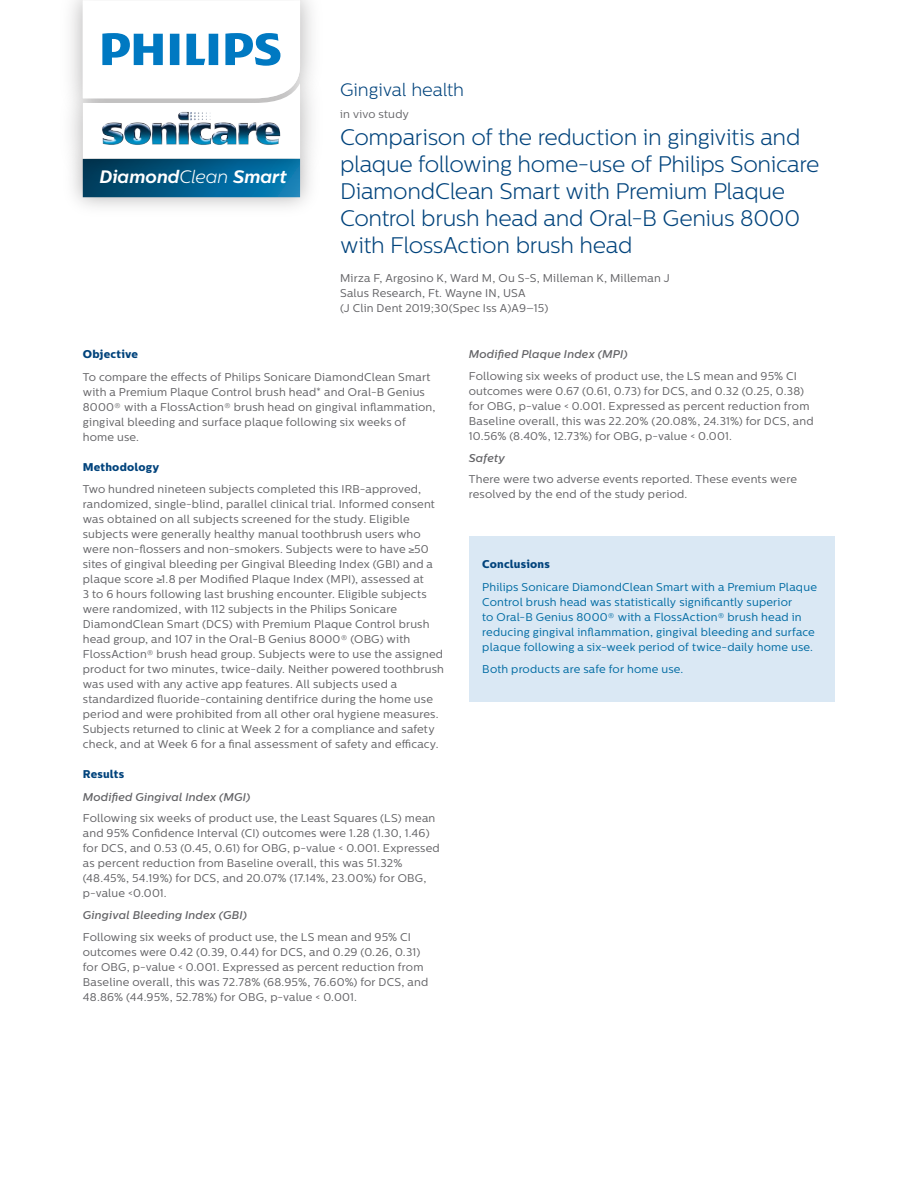
<style>
.page{position:relative;width:918px;height:1188px;background:#fff}
.page>*{position:absolute;margin:0;border:0;box-sizing:border-box;transform-origin:0 0}
._05_Main_Heading_Sma{font:300 22.5px/27px "Centrale Sans";letter-spacing:-.015em;color:#01437c}
._01_Body_Copy{font:italic 700 18px "Centrale Sans";color:#fff}
._03_Introduction{font:300 18px "Centrale Sans";letter-spacing:-.005em;color:#01437c}
._01_Body_Copy-2{font:11.25px/15px "Centrale Sans";letter-spacing:.015em;color:#636366}
._02_Body_Heading{font:11.25px/15px "Centrale Sans";letter-spacing:.015em;color:#006ba3}
._01_Body_Copy-3{font:italic 500 11.25px "Centrale Sans";letter-spacing:.02em;color:#636366}
._01_Body_Copy-4{font:11.25px "Centrale Sans";letter-spacing:.015em;color:#006ba3}
._02_Body_Heading-2{font:800 11.25px "Centrale Sans";letter-spacing:.015em;color:#01437c}
._01_Body_Copy-5{font:11.25px "Centrale Sans";letter-spacing:.015em;color:#636366}
.s1{font-weight:300}
.s2{font-weight:800;color:#01437c}
</style>
<div class="page">
<div style="left:470px;top:536px;width:365px;height:165px;background:#dae8f4"></div>
<img style="left:74px;top:189px;width:235px;height:18px">
<img style="left:71px;top:0;width:241px;height:53px">
<img style="left:71px;top:53px;width:241px;height:136px">
<svg style="left:83px;top:0;width:217px;height:197px"></svg>
<img style="left:178px;top:112px;width:78px;height:33px">
<p class="_01_Body_Copy" style="left:99px;top:166px;width:189px">Diamond<span class="s1">Clean</span> Smart</p>
<p class="_03_Introduction" style="left:340px;top:80px;width:125px">Gingival health</p>
<p class="_01_Body_Copy-5" style="left:340px;top:108px;width:70px">in vivo study</p>
<p class="_05_Main_Heading_Sma" style="left:340px;top:124px;width:481px">Comparison of the reduction in gingivitis and plaque following home-use of Philips Sonicare DiamondClean Smart with Premium Plaque Control brush head and Oral-B Genius 8000 with FlossAction brush head</p>
<p class="_01_Body_Copy-2" style="left:340px;top:270px;width:331px">Mirza F, Argosino K, Ward M, Ou S-S, Milleman K, Milleman J<br>Salus Research, Ft. Wayne IN, USA<br>(J Clin Dent 2019;30(Spec Iss A)A9–15)</p>
<p class="_02_Body_Heading-2" style="left:83px;top:347px;width:57px">Objective</p>
<p class="_01_Body_Copy-2" style="left:83px;top:369px;width:354px">To compare the effects of Philips Sonicare DiamondClean Smart with a Premium Plaque Control brush head* and Oral-B Genius 8000® with a FlossAction® brush head on gingival inflammation, gingival bleeding and surface plaque following six weeks of home use.</p>
<p class="_02_Body_Heading-2" style="left:83px;top:460px;width:78px">Methodology</p>
<p class="_01_Body_Copy-2" style="left:83px;top:482px;width:363px">Two hundred nineteen subjects completed this IRB-approved, randomized, single-blind, parallel clinical trial. Informed consent was obtained on all subjects screened for the study. Eligible subjects were generally healthy manual toothbrush users who were non-flossers and non-smokers. Subjects were to have ≥50 sites of gingival bleeding per Gingival Bleeding Index (GBI) and a plaque score ≥1.8 per Modified Plaque Index (MPI), assessed at<br>3 to 6 hours following last brushing encounter. Eligible subjects were randomized, with 112 subjects in the Philips Sonicare DiamondClean Smart (DCS) with Premium Plaque Control brush head group, and 107 in the Oral-B Genius 8000® (OBG) with FlossAction® brush head group. Subjects were to use the assigned product for two minutes, twice-daily. Neither powered toothbrush was used with any active app features. All subjects used a standardized fluoride-containing dentifrice during the home use period and were prohibited from all other oral hygiene measures.<br>Subjects returned to clinic at Week 2 for a compliance and safety check, and at Week 6 for a final assessment of safety and efficacy.</p>
<p class="_02_Body_Heading-2" style="left:83px;top:767px;width:43px">Results</p>
<p class="_01_Body_Copy-3" style="left:83px;top:790px;width:169px">Modified Gingival Index (MGI)</p>
<p class="_01_Body_Copy-2" style="left:83px;top:811px;width:358px">Following six weeks of product use, the Least Squares (LS) mean and 95% Confidence Interval (CI) outcomes were 1.28 (1.30, 1.46) for DCS, and 0.53 (0.45, 0.61) for OBG, p-value &lt; 0.001. Expressed as percent reduction from Baseline overall, this was 51.32% (48.45%, 54.19%) for DCS, and 20.07% (17.14%, 23.00%) for OBG, p-value &lt;0.001.</p>
<p class="_01_Body_Copy-3" style="left:83px;top:909px;width:166px">Gingival Bleeding Index (GBI)</p>
<p class="_01_Body_Copy-2" style="left:83px;top:930px;width:347px">Following six weeks of product use, the LS mean and 95% CI outcomes were 0.42 (0.39, 0.44) for DCS, and 0.29 (0.26, 0.31) for OBG, p-value &lt; 0.001. Expressed as percent reduction from Baseline overall, this was 72.78% (68.95%, 76.60%) for DCS, and 48.86% (44.95%, 52.78%) for OBG, p-value &lt; 0.001.</p>
<p class="_01_Body_Copy-3" style="left:469px;top:348px;width:160px">Modified Plaque Index (MPI)</p>
<p class="_01_Body_Copy-2" style="left:469px;top:369px;width:346px">Following six weeks of product use, the LS mean and 95% CI outcomes were 0.67 (0.61, 0.73) for DCS, and 0.32 (0.25, 0.38) for OBG, p-value &lt; 0.001. Expressed as percent reduction from Baseline overall, this was 22.20% (20.08%, 24.31%) for DCS, and 10.56% (8.40%, 12.73%) for OBG, p-value &lt; 0.001.</p>
<p class="_01_Body_Copy-3" style="left:469px;top:451px;width:38px">Safety</p>
<p class="_01_Body_Copy-2" style="left:469px;top:472px;width:330px">There were two adverse events reported. These events were resolved by the end of the study period.</p>
<p class="_02_Body_Heading" style="left:482px;top:553px;width:336px;line-height:22.5px"><span class="s2">Conclusions<br></span>Philips Sonicare DiamondClean Smart with a Premium Plaque</p>
<p class="_02_Body_Heading" style="left:482px;top:594px;width:334px">Control brush head was statistically significantly superior<br>to Oral-B Genius 8000® with a FlossAction® brush head in reducing gingival inflammation, gingival bleeding and surface plaque following a six-week period of twice-daily home use.</p>
<p class="_01_Body_Copy-4" style="left:482px;top:663px;width:203px">Both products are safe for home use.</p>
</div>
